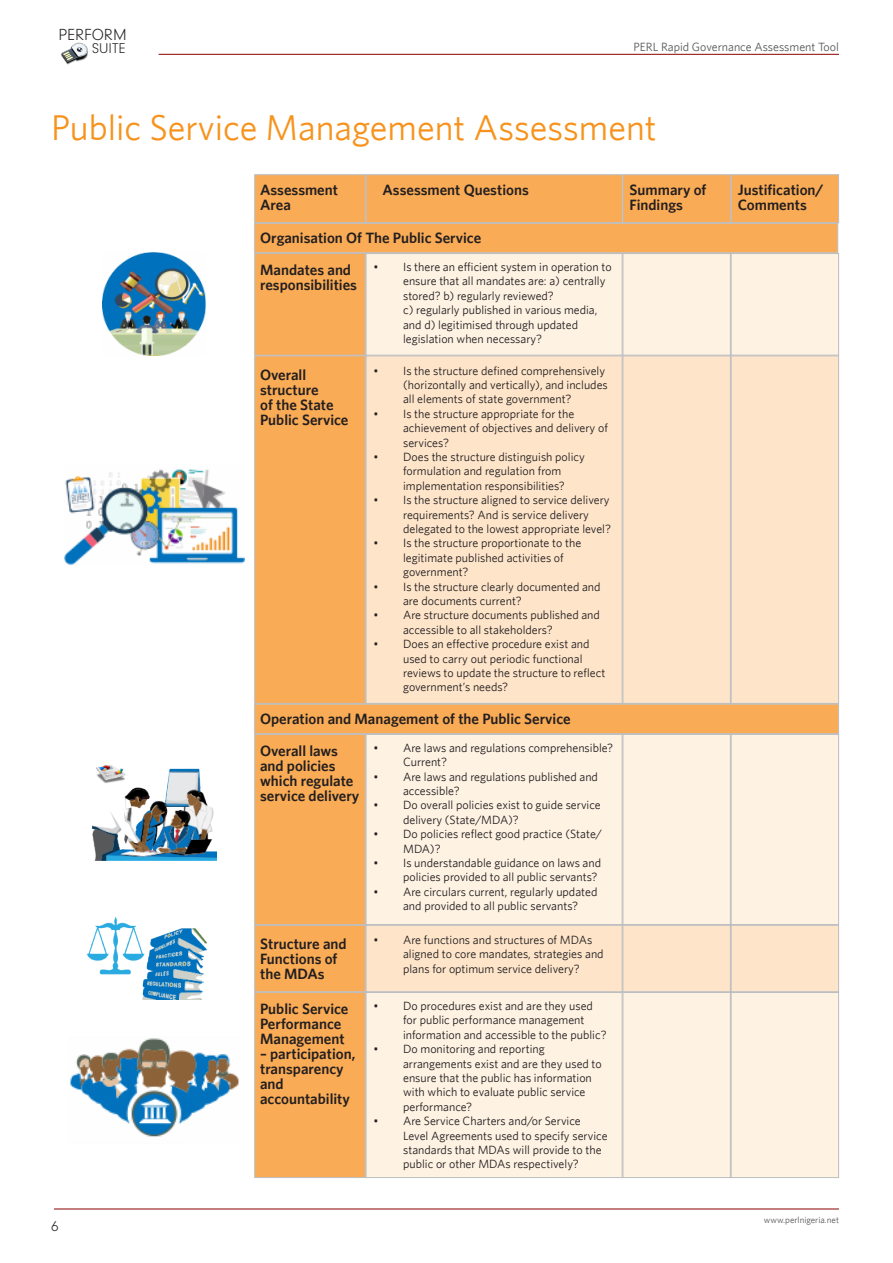
<style>
.page{position:relative;width:893px;height:1263px;background:#fff}
.page>*{position:absolute;margin:0;border:0;box-sizing:border-box;transform-origin:0 0}
.t1{font:36px "Whitney";color:#f7931d}
.t2{font:16.65px "Neuzeit Lgt";color:#231f20}
.t3{font:600 15px/15px "Whitney";color:#231f20}
.t4{font:15px "Neuzeit Lgt";color:#231f20}
.t5{font:14.7px "Neuzeit Lgt";color:#231f20}
.t6{font:12px/14.4px "Whitney";color:#231f20}
.t7{font:12px "Whitney";color:#57585a}
.t8{font:9px "Whitney";color:#57585a}
</style>
<div class="page">
<img style="left:61px;top:42px;width:27px;height:22px">
<hr style="left:159px;top:54px;width:680px;height:1px;background:#8b0202">
<hr style="left:54px;top:1208px;width:785px;height:1px;background:#8b0202">
<div style="left:254px;top:174px;width:112px;height:49px;background:#faab55;border:1px solid #bcbdc0"></div>
<div style="left:254px;top:253px;width:112px;height:103px;background:#faab55;border:1px solid #bcbdc0"></div>
<div style="left:254px;top:355px;width:112px;height:349px;background:#faab55;border:1px solid #bcbdc0"></div>
<div style="left:366px;top:174px;width:256px;height:49px;background:#faab55;border:1px solid #bcbdc0"></div>
<div style="left:622px;top:174px;width:109px;height:49px;background:#faab55;border:1px solid #bcbdc0"></div>
<div style="left:731px;top:174px;width:108px;height:49px;background:#faab55;border:1px solid #bcbdc0"></div>
<div style="left:366px;top:253px;width:256px;height:103px;background:#fef2e3;border:1px solid #bcbdc0"></div>
<div style="left:366px;top:355px;width:256px;height:349px;background:#fee5ca;border:1px solid #bcbdc0"></div>
<div style="left:622px;top:253px;width:109px;height:103px;background:#fef2e3;border:1px solid #bcbdc0"></div>
<div style="left:622px;top:355px;width:109px;height:349px;background:#fee5ca;border:1px solid #bcbdc0"></div>
<div style="left:731px;top:253px;width:108px;height:103px;background:#fef2e3;border:1px solid #bcbdc0"></div>
<div style="left:731px;top:355px;width:108px;height:349px;background:#fee5ca;border:1px solid #bcbdc0"></div>
<div style="left:254px;top:734px;width:112px;height:191px;background:#faab55;border:1px solid #bcbdc0"></div>
<div style="left:254px;top:992px;width:112px;height:186px;background:#faab55;border:1px solid #bcbdc0"></div>
<div style="left:254px;top:925px;width:112px;height:67px;background:#faab55;border:1px solid #bcbdc0"></div>
<div style="left:366px;top:734px;width:256px;height:191px;background:#fef2e3;border:1px solid #bcbdc0"></div>
<div style="left:366px;top:992px;width:256px;height:186px;background:#fef2e3;border:1px solid #bcbdc0"></div>
<div style="left:366px;top:925px;width:256px;height:67px;background:#fee5ca;border:1px solid #bcbdc0"></div>
<div style="left:622px;top:734px;width:109px;height:191px;background:#fef2e3;border:1px solid #bcbdc0"></div>
<div style="left:622px;top:992px;width:109px;height:186px;background:#fef2e3;border:1px solid #bcbdc0"></div>
<div style="left:622px;top:925px;width:109px;height:67px;background:#fee5ca;border:1px solid #bcbdc0"></div>
<div style="left:731px;top:734px;width:108px;height:191px;background:#fef2e3;border:1px solid #bcbdc0"></div>
<div style="left:731px;top:992px;width:108px;height:186px;background:#fef2e3;border:1px solid #bcbdc0"></div>
<div style="left:731px;top:925px;width:108px;height:67px;background:#fee5ca;border:1px solid #bcbdc0"></div>
<div style="left:254px;top:223px;width:584px;height:30px;background:#faab55;border:1px solid #bcbdc0"></div>
<div style="left:254px;top:704px;width:585px;height:30px;background:#faab55;border:1px solid #bcbdc0"></div>
<img style="left:64px;top:469px;width:180px;height:96px">
<img style="left:87px;top:917px;width:120px;height:83px">
<img style="left:70px;top:1038px;width:169px;height:99px">
<img style="left:92px;top:765px;width:124px;height:95px">
<img style="left:103px;top:253px;width:102px;height:102px">
<h2 class="t2" style="left:58px;top:24px;width:70px">PERFORM</h2>
<p class="t5" style="left:92px;top:38px;width:35px">SUITE</p>
<p class="t7" style="left:633px;top:40px;width:207px">PERL Rapid Governance Assessment Tool</p>
<p class="t1" style="left:51px;top:106px;width:607px">Public Service Management Assessment</p>
<p class="t3" style="left:260px;top:182px;width:79px">Assessment<br>Area</p>
<p class="t3" style="left:382px;top:182px;width:148px">Assessment Questions</p>
<p class="t3" style="left:630px;top:182px;width:78px">Summary of<br>Findings</p>
<p class="t3" style="left:738px;top:182px;width:87px">Justification/</p>
<p class="t3" style="left:738px;top:197px;width:70px">Comments</p>
<p class="t3" style="left:260px;top:230px;width:223px">Organisation Of The Public Service</p>
<p class="t3" style="left:260px;top:262px;width:98px">Mandates and responsibilities</p>
<p class="t6" style="left:373px;top:259px;width:7px">•</p>
<p class="t3" style="left:260px;top:366px;width:90px">Overall structure<br>of the State<br>Public Service</p>
<p class="t6" style="left:373px;top:363px;width:7px">•</p>
<p class="t6" style="left:373px;top:406px;width:7px">•</p>
<p class="t6" style="left:373px;top:449px;width:7px">•</p>
<p class="t6" style="left:373px;top:492px;width:7px">•</p>
<p class="t6" style="left:373px;top:536px;width:7px">•</p>
<p class="t6" style="left:373px;top:579px;width:7px">•</p>
<p class="t6" style="left:373px;top:608px;width:7px">•</p>
<p class="t6" style="left:373px;top:636px;width:7px">•</p>
<p class="t6" style="left:403px;top:259px;width:210px">Is there an efficient system in operation to ensure that all mandates are: a) centrally stored? b) regularly reviewed?</p>
<p class="t6" style="left:403px;top:303px;width:196px">c) regularly published in various media, and d) legitimised through updated legislation when necessary?</p>
<p class="t6" style="left:403px;top:363px;width:206px">Is the structure defined comprehensively (horizontally and vertically), and includes all elements of state government?</p>
<p class="t6" style="left:403px;top:406px;width:206px">Is the structure appropriate for the achievement of objectives and delivery of services?</p>
<p class="t6" style="left:403px;top:449px;width:183px">Does the structure distinguish policy formulation and regulation from implementation responsibilities?</p>
<p class="t6" style="left:403px;top:492px;width:209px">Is the structure aligned to service delivery requirements? And is service delivery delegated to the lowest appropriate level?</p>
<p class="t6" style="left:403px;top:536px;width:180px">Is the structure proportionate to the legitimate published activities of government?</p>
<p class="t6" style="left:403px;top:579px;width:199px">Is the structure clearly documented and are documents current?</p>
<p class="t6" style="left:403px;top:608px;width:198px">Are structure documents published and accessible to all stakeholders?</p>
<p class="t6" style="left:403px;top:636px;width:204px">Does an effective procedure exist and used to carry out periodic functional reviews to update the structure to reflect government’s needs?</p>
<p class="t3" style="left:260px;top:710px;width:312px">Operation and Management of the Public Service</p>
<p class="t4" style="left:51px;top:1216px;width:9px">6</p>
<p class="t3" style="left:260px;top:742px;width:101px">Overall laws and policies which regulate service delivery</p>
<p class="t6" style="left:373px;top:740px;width:7px">•</p>
<p class="t6" style="left:373px;top:769px;width:7px">•</p>
<p class="t6" style="left:373px;top:798px;width:7px">•</p>
<p class="t6" style="left:373px;top:827px;width:7px">•</p>
<p class="t6" style="left:373px;top:855px;width:7px">•</p>
<p class="t6" style="left:373px;top:884px;width:7px">•</p>
<p class="t3" style="left:260px;top:936px;width:88px">Structure and<br>Functions of the MDAs</p>
<p class="t3" style="left:260px;top:1001px;width:90px">Public Service<br>Performance<br>Management</p>
<p class="t3" style="left:260px;top:1046px;width:97px">– participation, transparency and accountability</p>
<p class="t6" style="left:373px;top:932px;width:7px">•</p>
<p class="t6" style="left:373px;top:998px;width:7px">•</p>
<p class="t6" style="left:373px;top:1041px;width:7px">•</p>
<p class="t6" style="left:373px;top:1113px;width:7px">•</p>
<p class="t6" style="left:403px;top:740px;width:212px">Are laws and regulations comprehensible?<br>Current?</p>
<p class="t6" style="left:403px;top:769px;width:196px">Are laws and regulations published and accessible?</p>
<p class="t6" style="left:403px;top:798px;width:199px">Do overall policies exist to guide service delivery (State/MDA)?</p>
<p class="t6" style="left:403px;top:827px;width:200px">Do policies reflect good practice (State/<br>MDA)?</p>
<p class="t6" style="left:403px;top:855px;width:200px">Is understandable guidance on laws and policies provided to all public servants?</p>
<p class="t6" style="left:403px;top:884px;width:196px">Are circulars current, regularly updated and provided to all public servants?</p>
<p class="t6" style="left:403px;top:932px;width:202px">Are functions and structures of MDAs aligned to core mandates, strategies and plans for optimum service delivery?</p>
<p class="t6" style="left:403px;top:998px;width:205px">Do procedures exist and are they used for public performance management information and accessible to the public?</p>
<p class="t6" style="left:403px;top:1041px;width:200px">Do monitoring and reporting arrangements exist and are they used to ensure that the public has information with which to evaluate public service performance?</p>
<p class="t6" style="left:403px;top:1113px;width:206px">Are Service Charters and/or Service Level Agreements used to specify service standards that MDAs will provide to the public or other MDAs respectively?</p>
<p class="t8" style="left:764px;top:1214px;width:77px">www.perlnigeria.net</p>
</div>
